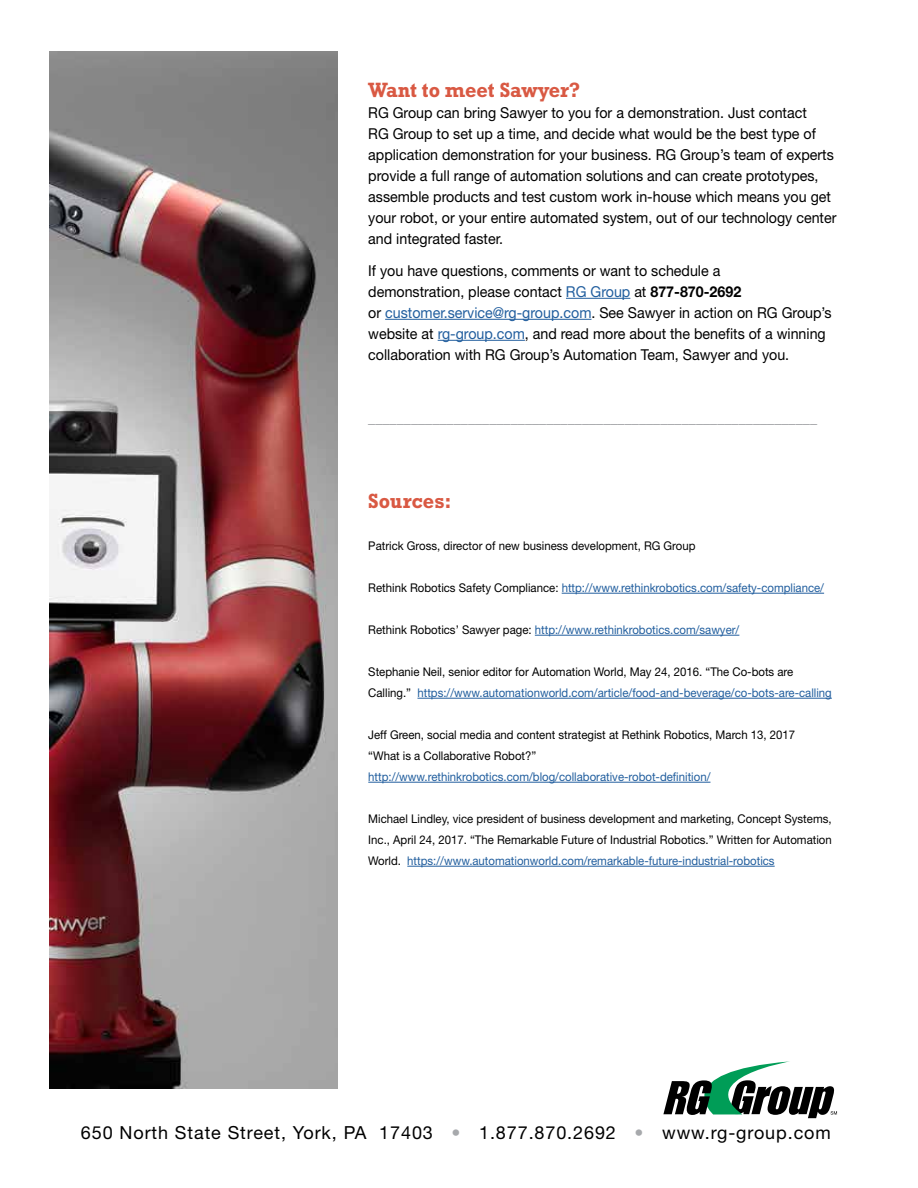
<style>
.page{position:relative;width:918px;height:1188px;background:#fff}
.page>*{position:absolute;margin:0;border:0;box-sizing:border-box;transform-origin:0 0}
.t1{font:700 21px "Rockwell";color:#d95943;scale:.95 1}
.t2{font:18px "Helvetica Neue LT Std";letter-spacing:.05em;color:#000}
.t3{font:15px/21px "Helvetica Neue LT Std";color:#000;scale:.95 1}
.t4{font:15px "Helvetica Neue LT Std";color:#939598;scale:.95 1}
.t5{font:12px/21px "Helvetica Neue LT Std";color:#000;scale:.95 1}
.t6{font:12px "Helvetica Neue LT Std";color:#215e9e;scale:.95 1}
.s1{color:#215e9e}
.s2{font-weight:700}
.s3{color:#000}
.s4{color:#a7a9ac}
</style>
<div class="page">
<svg style="left:663px;top:1061px;width:174px;height:57px"></svg>
<hr style="left:566px;top:298px;width:64px;height:1px;background:#215e9e">
<hr style="left:385px;top:319px;width:206px;height:1px;background:#215e9e">
<hr style="left:438px;top:340px;width:87px;height:1px;background:#215e9e">
<hr style="left:562px;top:593px;width:262px;height:1px;background:#215e9e">
<hr style="left:535px;top:635px;width:204px;height:1px;background:#215e9e">
<hr style="left:417px;top:698px;width:415px;height:1px;background:#215e9e">
<hr style="left:368px;top:782px;width:342px;height:1px;background:#215e9e">
<hr style="left:407px;top:866px;width:368px;height:1px;background:#215e9e">
<img style="left:50px;top:52px;width:287px;height:1036px">
<h1 class="t1" style="left:368px;top:78px;width:225px">Want to meet Sawyer?</h1>
<p class="t3" style="left:368px;top:102px;width:494px">RG Group can bring Sawyer to you for a demonstration. Just contact<br>RG Group to set up a time, and decide what would be the best type of application demonstration for your business. RG Group’s team of experts provide a full range of automation solutions and can create prototypes, assemble products and test custom work in-house which means you get your robot, or your entire automated system, out of our technology center and integrated faster.</p>
<p class="t3" style="left:368px;top:260px;width:489px">If you have questions, comments or want to schedule a<br>demonstration, please contact <span class="s1">RG Group</span> at <span class="s2">877-870-2692<br></span>or <span class="s1">customer.service@rg-group.com</span>. See Sawyer in action on RG Group’s website at <span class="s1">rg-group.com</span>, and read more about the benefits of a winning collaboration with RG Group’s Automation Team, Sawyer and you.</p>
<p class="t4" style="left:368px;top:409px;width:474px">_______________________________________________________________</p>
<h1 class="t1" style="left:368px;top:489px;width:89px">Sources:</h1>
<p class="t5" style="left:368px;top:535px;width:346px">Patrick Gross, director of new business development, RG Group</p>
<p class="t6" style="left:368px;top:581px;width:481px"><span class="s3">Rethink Robotics Safety Compliance:</span> http://www.rethinkrobotics.com/safety-compliance/</p>
<p class="t6" style="left:368px;top:623px;width:392px"><span class="s3">Rethink Robotics’ Sawyer page:</span> http://www.rethinkrobotics.com/sawyer/</p>
<p class="t5" style="left:368px;top:661px;width:489px">Stephanie Neil, senior editor for Automation World, May 24, 2016. “The Co-bots are<br>Calling.” <span class="s1">https://www.automationworld.com/article/food-and-beverage/co-bots-are-calling</span></p>
<p class="t5" style="left:368px;top:724px;width:451px">Jeff Green, social media and content strategist at Rethink Robotics, March 13, 2017 “What is a Collaborative Robot?”</p>
<p class="t6" style="left:368px;top:770px;width:362px">http://www.rethinkrobotics.com/blog/collaborative-robot-definition/</p>
<p class="t5" style="left:368px;top:808px;width:489px;text-align:justify">Michael Lindley, vice president of business development and marketing, Concept Systems, Inc., April 24, 2017. “The Remarkable Future of Industrial Robotics.” Written for Automation World. <span class="s1">https://www.automationworld.com/remarkable-future-industrial-robotics</span></p>
<p class="t2" style="left:81px;top:1122px;width:751px">650 North State Street, York, PA 17403 <span class="s4">•</span> 1.877.870.2692 <span class="s4">•</span> www.rg-group.com</p>
</div>
